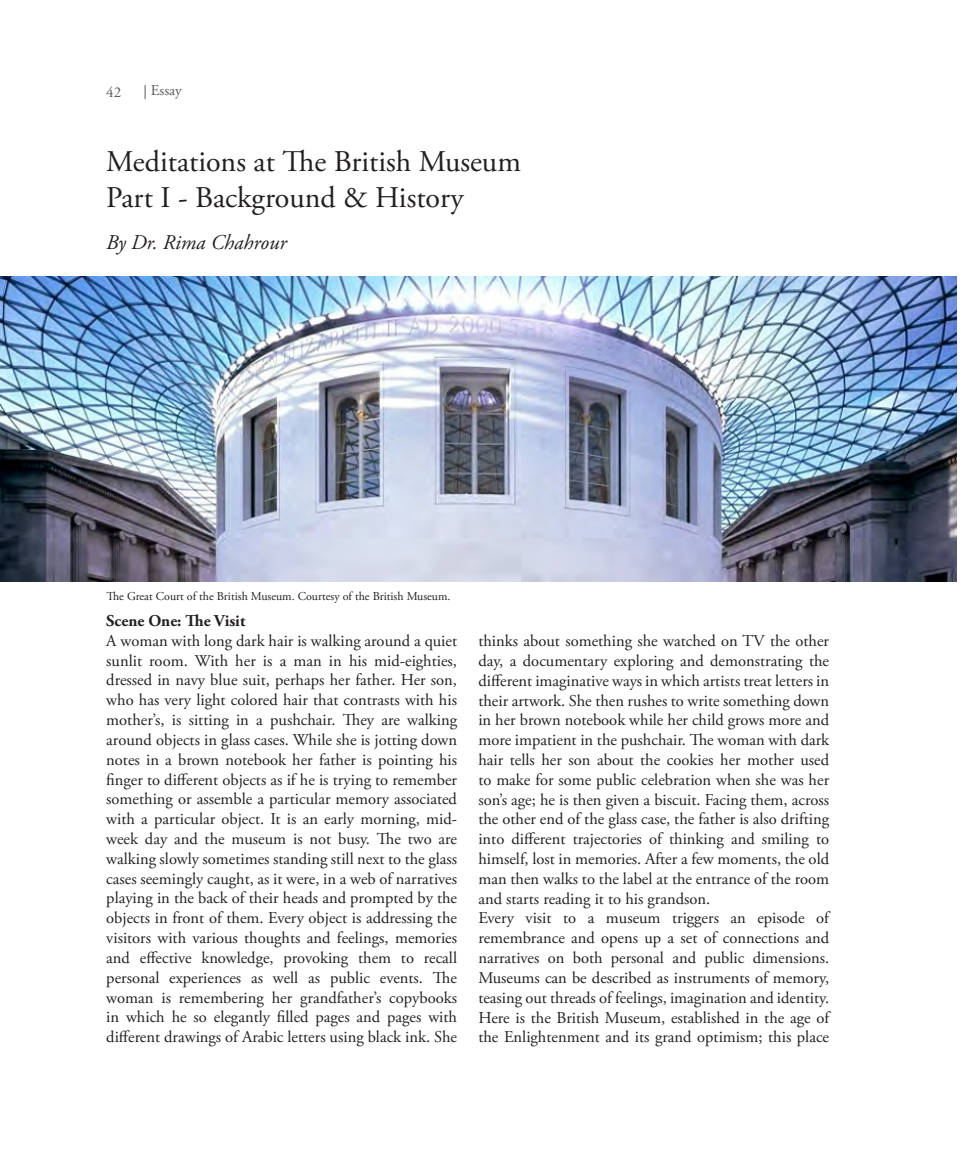
<style>
.page{position:relative;width:978px;height:1149px;background:#fff}
.page>*{position:absolute;margin:0;border:0;box-sizing:border-box;transform-origin:0 0}
.t1{font:30px "Adobe Garamond Pro";color:#231f20}
.t2{font:italic 21px "Adobe Garamond Pro";color:#231f20}
.t3{font:16.5px/19.8px "Adobe Garamond Pro";color:#231f20;text-align:justify}
.t4{font:700 16.5px "Adobe Garamond Pro";color:#231f20}
.t5{font:15px "Adobe Garamond Pro";color:#57585a}
.t6{font:12px "Adobe Garamond Pro";color:#231f20}
</style>
<div class="page">
<svg style="left:145px;top:85px;width:1px;height:14px"></svg>
<img style="left:0;top:276px;width:957px;height:305px">
<p class="t5" style="left:106px;top:84px;width:16px">42</p>
<p class="t5" style="left:151px;top:81px;width:33px">Essay</p>
<p class="t1" style="left:106px;top:143px;width:416px">Meditations at The British Museum</p>
<p class="t1" style="left:106px;top:179px;width:359px">Part I - Background &amp; History</p>
<p class="t2" style="left:106px;top:230px;width:182px">By Dr. Rima Chahrour</p>
<p class="t6" style="left:106px;top:589px;width:346px">The Great Court of the British Museum. Courtesy of the British Museum.</p>
<p class="t4" style="left:106px;top:611px;width:141px">Scene One: The Visit</p>
<p class="t3" style="left:106px;top:631px;width:352px">A woman with long dark hair is walking around a quiet sunlit room. With her is a man in his mid-eighties, dressed in navy blue suit, perhaps her father. Her son, who has very light colored hair that contrasts with his mother’s, is sitting in a pushchair. They are walking around objects in glass cases. While she is jotting down notes in a brown notebook her father is pointing his finger to different objects as if he is trying to remember something or assemble a particular memory associated with a particular object. It is an early morning, mid&shy;week day and the museum is not busy. The two are walking slowly sometimes standing still next to the glass cases seemingly caught, as it were, in a web of narratives playing in the back of their heads and prompted by the objects in front of them. Every object is addressing the visitors with various thoughts and feelings, memories and effective knowledge, provoking them to recall personal experiences as well as public events. The woman is remembering her grandfather’s copybooks in which he so elegantly filled pages and pages with different drawings of Arabic letters using black ink. She</p>
<p class="t3" style="left:478px;top:631px;width:352px">thinks about something she watched on TV the other day, a documentary exploring and demonstrating the different imaginative ways in which artists treat letters in their artwork. She then rushes to write something down in her brown notebook while her child grows more and more impatient in the pushchair. The woman with dark hair tells her son about the cookies her mother used to make for some public celebration when she was her son’s age; he is then given a biscuit. Facing them, across the other end of the glass case, the father is also drifting into different trajectories of thinking and smiling to himself, lost in memories. After a few moments, the old man then walks to the label at the entrance of the room and starts reading it to his grandson.</p>
<p class="t3" style="left:478px;top:908px;width:352px">Every visit to a museum triggers an episode of remembrance and opens up a set of connections and narratives on both personal and public dimensions.<br>Museums can be described as instruments of memory, teasing out threads of feelings, imagination and identity.<br>Here is the British Museum, established in the age of the Enlightenment and its grand optimism; this place</p>
</div>
